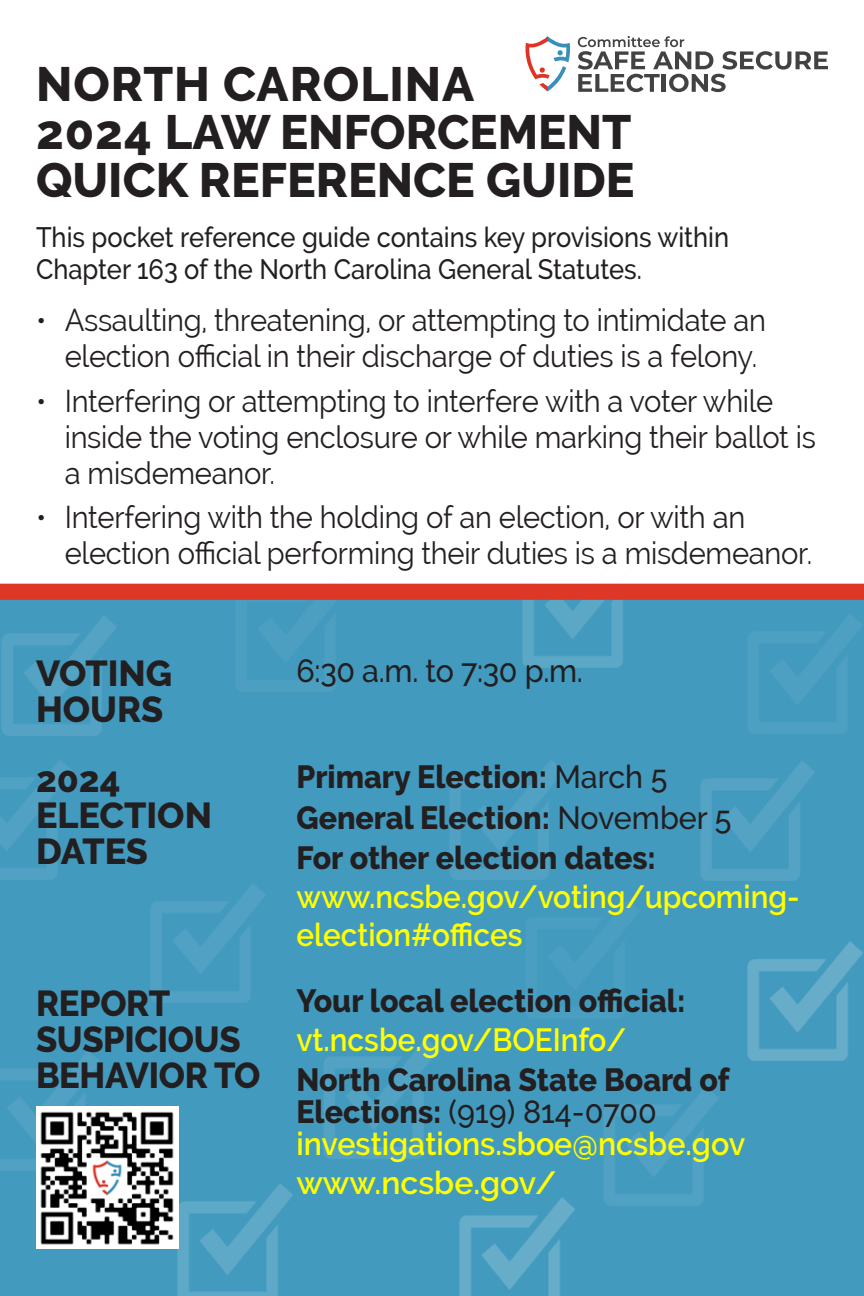
<style>
.page{position:relative;width:864px;height:1296px;background:#fff}
.page>*{position:absolute;margin:0;border:0;box-sizing:border-box;transform-origin:0 0}
.t1{font:800 48px/48px "Raleway";color:#231f20}
.t2{font:800 36px/36px "Raleway";letter-spacing:-.01em;color:#231f20}
.t3{font:800 36px "Raleway";letter-spacing:-.01em;color:#231f20;scale:.96 1}
.t4{font:800 32px/32px "Raleway";color:#231f20;scale:.95 1}
.t5{font:600 32px/38.4px "Raleway";color:#ff0;scale:.93 1}
.t6{font:500 32px "Raleway";color:#231f20;scale:.95 1}
.t7{font:600 32px "Raleway";color:#ff0}
.t8{font:31.2px/36px "Raleway";letter-spacing:-.01em;color:#231f20;scale:.94 1}
.t9{font:500 28px/32px "Raleway";color:#231f20;scale:.91 1}
.s1{font-weight:500}
.s2{font-weight:800;color:#231f20}
.s3{font-weight:600;color:#ff0}
</style>
<div class="page">
<div style="left:0;top:592px;width:864px;height:704px;background:#429abe"></div>
<img style="left:234px;top:583px;width:120px;height:108px">
<img style="left:151px;top:884px;width:114px;height:119px">
<img style="left:1px;top:616px;width:116px;height:120px">
<img style="left:0;top:760px;width:72px;height:120px">
<img style="left:324px;top:1039px;width:115px;height:120px">
<img style="left:0;top:1051px;width:100px;height:120px">
<img style="left:748px;top:615px;width:114px;height:118px">
<img style="left:604px;top:1087px;width:114px;height:119px">
<img style="left:700px;top:761px;width:115px;height:120px">
<img style="left:747px;top:941px;width:116px;height:120px">
<img style="left:459px;top:1197px;width:116px;height:99px">
<img style="left:177px;top:1184px;width:116px;height:112px">
<img style="left:520px;top:583px;width:120px;height:85px">
<img style="left:450px;top:760px;width:113px;height:120px">
<div style="left:0;top:584px;width:864px;height:16px;background:#de3727"></div>
<svg style="left:578px;top:36px;width:250px;height:56px"></svg>
<svg style="left:525px;top:36px;width:45px;height:55px"></svg>
<img style="left:36px;top:1106px;width:143px;height:143px">
<p class="t1" style="left:36px;top:61px;width:600px">NORTH CAROLINA<br>2024 LAW ENFORCEMENT<br>QUICK REFERENCE GUIDE</p>
<p class="t9" style="left:36px;top:221px;width:763px">This pocket reference guide contains key provisions within<br>Chapter 163 of the North Carolina General Statutes.</p>
<p class="t8" style="left:36px;top:302px;width:778px;text-align:right">• Assaulting, threatening, or attempting to intimidate an election official in their discharge of duties is a felony.</p>
<p class="t8" style="left:65px;top:383px;width:801px;text-indent:-29px">• Interfering or attempting to interfere with a voter while inside the voting enclosure or while marking their ballot is a misdemeanor.</p>
<p class="t8" style="left:65px;top:499px;width:797px;text-indent:-29px">• Interfering with the holding of an election, or with an election official performing their duties is a misdemeanor.</p>
<p class="t2" style="left:36px;top:655px;width:138px">VOTING</p>
<p class="t6" style="left:296px;top:653px;width:303px">6:30 a.m. to 7:30 p.m.</p>
<p class="t2" style="left:36px;top:691px;width:129px">HOURS</p>
<p class="t2" style="left:36px;top:762px;width:178px">2024<br>ELECTION<br>DATES</p>
<p class="t3" style="left:36px;top:983px;width:141px">REPORT</p>
<p class="t3" style="left:36px;top:1019px;width:215px">SUSPICIOUS</p>
<p class="t3" style="left:36px;top:1055px;width:235px">BEHAVIOR TO</p>
<p class="t4" style="left:296px;top:761px;width:392px">Primary Election: <span class="s1">March 5</span></p>
<p class="t4" style="left:296px;top:802px;width:460px">General Election: <span class="s1">November 5</span></p>
<p class="t5" style="left:296px;top:839px;width:543px"><span class="s2">For other election dates: </span>www.ncsbe.gov/voting/upcoming&shy;election#offices</p>
<p class="t4" style="left:296px;top:982px;width:411px;line-height:38.4px">Your local election official: <span class="s3">vt.ncsbe.gov/BOEInfo/</span></p>
<p class="t4" style="left:296px;top:1064px;width:474px">North Carolina State Board of<br>Elections: <span class="s1">(919) 814-0700 </span><span class="s3">investigations.sboe@ncsbe.gov</span></p>
<p class="t7" style="left:296px;top:1164px;width:261px">www.ncsbe.gov/</p>
</div>
